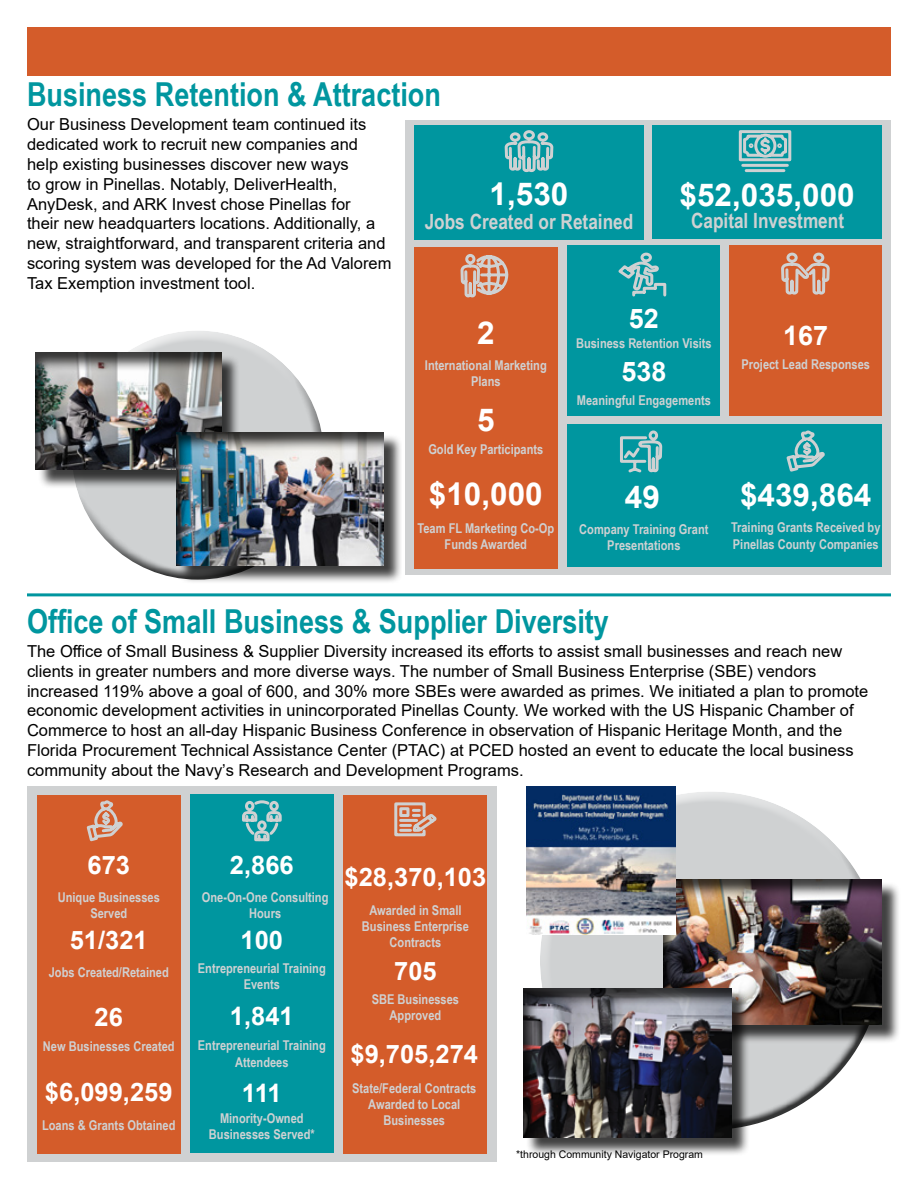
<style>
.page{position:relative;width:918px;height:1188px;background:#fff}
.page>*{position:absolute;margin:0;border:0;box-sizing:border-box;transform-origin:0 0}
.t1{font:700 33px "Arial Narrow";color:#00969f}
.t2{font:700 31.5px "Arial";color:#fff}
.t3{font:700 27px "Arial";color:#fff}
.t4{font:700 25.5px "Arial";color:#fff}
.t5{font:700 21px "Arial Narrow";color:#cfd1d2}
.t6{font:16.5px/19.8px "Arial";color:#000}
.t7{font:700 13.5px/16.2px "Arial Narrow";color:#cfd1d2;text-align:center}
.t8{font:10.5px "Arial";color:#000}
</style>
<div class="page">
<div style="left:529px;top:780px;width:336px;height:264px;background:#fff;opacity:.75"></div>
<div style="left:546px;top:846px;width:347px;height:285px;background:#000;opacity:.75"></div>
<div style="left:27px;top:27px;width:864px;height:49px;background:#d45c2a"></div>
<hr style="left:27px;top:593px;width:864px;height:3px;background:#00969f">
<div style="left:405px;top:120px;width:486px;height:455px;background:#cfd1d2"></div>
<div style="left:414px;top:125px;width:230px;height:114px;background:#00969f"></div>
<div style="left:414px;top:247px;width:143px;height:321px;background:#d45c2a"></div>
<div style="left:568px;top:245px;width:152px;height:171px;background:#00969f"></div>
<div style="left:730px;top:245px;width:152px;height:171px;background:#d45c2a"></div>
<div style="left:568px;top:424px;width:314px;height:143px;background:#00969f"></div>
<svg style="left:459px;top:130px;width:95px;height:467px"></svg>
<svg style="left:618px;top:252px;width:49px;height:45px"></svg>
<svg style="left:781px;top:252px;width:49px;height:43px"></svg>
<svg style="left:620px;top:430px;width:43px;height:43px"></svg>
<div style="left:652px;top:125px;width:230px;height:114px;background:#00969f"></div>
<div style="left:61px;top:320px;width:252px;height:199px;background:#fff;opacity:.75"></div>
<div style="left:76px;top:370px;width:259px;height:211px;background:#000;opacity:.75"></div>
<div style="left:38px;top:355px;width:201px;height:134px;background:#000;opacity:.75"></div>
<div style="left:24px;top:343px;width:209px;height:128px;background:#000;opacity:.75"></div>
<div style="left:178px;top:434px;width:224px;height:150px;background:#000;opacity:.75"></div>
<div style="left:164px;top:423px;width:232px;height:144px;background:#000;opacity:.75"></div>
<div style="left:27px;top:786px;width:470px;height:375px;background:#cfd1d2"></div>
<svg style="left:738px;top:130px;width:54px;height:43px"></svg>
<div style="left:666px;top:882px;width:235px;height:162px;background:#000;opacity:.75"></div>
<div style="left:649px;top:870px;width:246px;height:155px;background:#000;opacity:.75"></div>
<div style="left:37px;top:795px;width:143px;height:359px;background:#d45c2a"></div>
<div style="left:190px;top:795px;width:143px;height:358px;background:#00969f"></div>
<div style="left:344px;top:795px;width:143px;height:359px;background:#d45c2a"></div>
<svg style="left:86px;top:800px;width:37px;height:42px"></svg>
<svg style="left:242px;top:800px;width:40px;height:42px"></svg>
<svg style="left:394px;top:802px;width:43px;height:35px"></svg>
<svg style="left:786px;top:430px;width:39px;height:42px"></svg>
<div style="left:526px;top:990px;width:224px;height:165px;background:#000;opacity:.75"></div>
<div style="left:510px;top:979px;width:234px;height:159px;background:#000;opacity:.75"></div>
<img style="left:526px;top:786px;width:150px;height:149px">
<h1 class="t1" style="left:27px;top:70px;width:415px">Business Retention &amp; Attraction</h1>
<p class="t6" style="left:27px;top:115px;width:366px">Our Business Development team continued its dedicated work to recruit new companies and help existing businesses discover new ways<br>to grow in Pinellas. Notably, DeliverHealth, AnyDesk, and ARK Invest chose Pinellas for<br>their new headquarters locations. Additionally, a new, straightforward, and transparent criteria and scoring system was developed for the Ad Valorem Tax Exemption investment tool.</p>
<h2 class="t2" style="left:490px;top:172px;width:80px">1,530</h2>
<p class="t5" style="left:425px;top:206px;width:210px">Jobs Created or Retained</p>
<h2 class="t2" style="left:680px;top:172px;width:177px">$52,035,000</h2>
<p class="t5" style="left:691px;top:205px;width:155px">Capital Investment</p>
<h2 class="t2" style="left:477px;top:311px;width:19px">2</h2>
<p class="t7" style="left:425px;top:356px;width:123px">International Marketing<br>Plans</p>
<h2 class="t2" style="left:477px;top:398px;width:19px">5</h2>
<p class="t7" style="left:428px;top:441px;width:117px">Gold Key Participants</p>
<h2 class="t2" style="left:429px;top:472px;width:115px">$10,000</h2>
<p class="t7" style="left:417px;top:519px;width:138px">Team FL Marketing Co-Op<br>Funds Awarded</p>
<h3 class="t3" style="left:629px;top:300px;width:32px">52</h3>
<p class="t7" style="left:576px;top:335px;width:137px">Business Retention Visits</p>
<h3 class="t3" style="left:621px;top:352px;width:47px">538</h3>
<p class="t7" style="left:577px;top:392px;width:136px">Meaningful Engagements</p>
<h3 class="t3" style="left:783px;top:317px;width:47px">167</h3>
<p class="t7" style="left:741px;top:356px;width:130px">Project Lead Responses</p>
<h2 class="t2" style="left:625px;top:474px;width:37px">49</h2>
<p class="t7" style="left:579px;top:520px;width:131px">Company Training Grant<br>Presentations</p>
<h2 class="t2" style="left:740px;top:473px;width:133px">$439,864</h2>
<p class="t7" style="left:731px;top:519px;width:151px;text-align:left">Training Grants Received by<br>Pinellas County Companies</p>
<h1 class="t1" style="left:27px;top:596px;width:584px">Office of Small Business &amp; Supplier Diversity</h1>
<p class="t6" style="left:27px;top:641px;width:843px">The Office of Small Business &amp; Supplier Diversity increased its efforts to assist small businesses and reach new clients in greater numbers and more diverse ways. The number of Small Business Enterprise (SBE) vendors increased 119% above a goal of 600, and 30% more SBEs were awarded as primes. We initiated a plan to promote economic development activities in unincorporated Pinellas County. We worked with the US Hispanic Chamber of Commerce to host an all-day Hispanic Business Conference in observation of Hispanic Heritage Month, and the Florida Procurement Technical Assistance Center (PTAC) at PCED hosted an event to educate the local business community about the Navy’s Research and Development Programs.</p>
<h3 class="t4" style="left:88px;top:847px;width:44px">673</h3>
<p class="t7" style="left:58px;top:888px;width:104px">Unique Businesses<br>Served</p>
<h3 class="t4" style="left:70px;top:922px;width:79px">51/321</h3>
<p class="t7" style="left:49px;top:964px;width:121px">Jobs Created/Retained</p>
<h3 class="t4" style="left:95px;top:999px;width:30px">26</h3>
<p class="t7" style="left:43px;top:1037px;width:133px">New Businesses Created</p>
<h3 class="t4" style="left:45px;top:1074px;width:129px">$6,099,259</h3>
<p class="t7" style="left:42px;top:1117px;width:135px">Loans &amp; Grants Obtained</p>
<h3 class="t4" style="left:230px;top:847px;width:65px">2,866</h3>
<p class="t7" style="left:202px;top:888px;width:128px">One-On-One Consulting<br>Hours</p>
<h3 class="t4" style="left:241px;top:922px;width:44px">100</h3>
<p class="t7" style="left:198px;top:959px;width:129px">Entrepreneurial Training<br>Events</p>
<h3 class="t4" style="left:230px;top:998px;width:65px">1,841</h3>
<p class="t7" style="left:198px;top:1037px;width:129px">Entrepreneurial Training<br>Attendees</p>
<h3 class="t4" style="left:242px;top:1075px;width:41px">111</h3>
<p class="t7" style="left:209px;top:1109px;width:107px">Minority-Owned<br>Businesses Served*</p>
<h3 class="t4" style="left:345px;top:860px;width:143px">$28,370,103</h3>
<p class="t7" style="left:362px;top:901px;width:109px">Awarded in Small<br>Business Enterprise<br>Contracts</p>
<h3 class="t4" style="left:394px;top:953px;width:44px">705</h3>
<p class="t7" style="left:372px;top:991px;width:89px">SBE Businesses<br>Approved</p>
<h3 class="t4" style="left:351px;top:1037px;width:129px">$9,705,274</h3>
<p class="t7" style="left:352px;top:1079px;width:126px">State/Federal Contracts<br>Awarded to Local<br>Businesses</p>
<p class="t8" style="left:516px;top:1147px;width:188px">*through Community Navigator Program</p>
</div>
